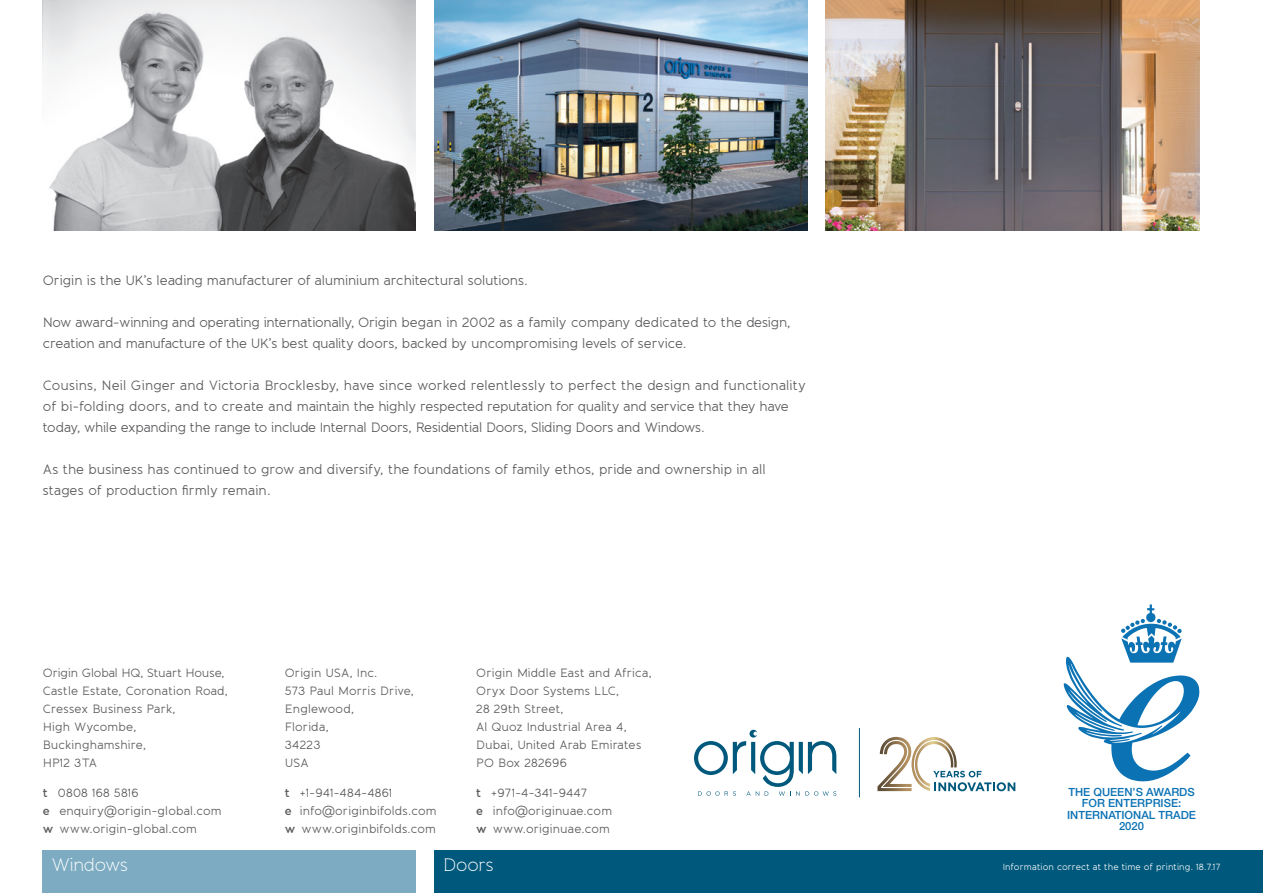
<style>
.page{position:relative;width:1263px;height:893px;background:#fff}
.page>*{position:absolute;margin:0;border:0;box-sizing:border-box;transform-origin:0 0}
.t1{font:300 18px "Banda";letter-spacing:-.02em;color:#fff}
.t2{font:13.5px/21px "Banda";letter-spacing:-.01em;color:#57585a}
.t3{font:12px/18px "Banda";letter-spacing:.01em;color:#57585a}
.t4{font:500 11.25px/11.2px "Helvetica Neue LT Pro";color:#0b72b4;text-align:center}
.t5{font:9px "Banda";letter-spacing:.01em;color:#fff}
.s1{font-weight:600}
</style>
<div class="page">
<div style="left:435px;top:850px;width:828px;height:43px;background:#00597c"></div>
<div style="left:43px;top:850px;width:373px;height:43px;background:#7dacc2"></div>
<svg style="left:1064px;top:604px;width:135px;height:177px"></svg>
<svg style="left:694px;top:730px;width:142px;height:66px"></svg>
<hr style="left:859px;top:728px;width:1px;height:69px;background:#00597c">
<svg style="left:877px;top:737px;width:138px;height:54px"></svg>
<img style="left:434px;top:0;width:374px;height:231px">
<img style="left:826px;top:0;width:373px;height:231px">
<img style="left:43px;top:0;width:372px;height:231px">
<p class="t2" style="left:43px;top:270px;width:486px">Origin is the UK’s leading manufacturer of aluminium architectural solutions.</p>
<p class="t2" style="left:43px;top:312px;width:749px">Now award-winning and operating internationally, Origin began in 2002 as a family company dedicated to the design, creation and manufacture of the UK’s best quality doors, backed by uncompromising levels of service.</p>
<p class="t2" style="left:43px;top:375px;width:765px">Cousins, Neil Ginger and Victoria Brocklesby, have since worked relentlessly to perfect the design and functionality of bi-folding doors, and to create and maintain the highly respected reputation for quality and service that they have today, while expanding the range to include Internal Doors, Residential Doors, Sliding Doors and Windows.</p>
<p class="t2" style="left:43px;top:459px;width:724px">As the business has continued to grow and diversify, the foundations of family ethos, pride and ownership in all stages of production firmly remain.</p>
<p class="t3" style="left:43px;top:663px;width:187px">Origin Global HQ, Stuart House,<br>Castle Estate, Coronation Road,<br>Cressex Business Park,<br>High Wycombe,<br>Buckinghamshire,<br>HP12 3TA</p>
<p class="t3" style="left:43px;top:783px;width:180px"><span class="s1">t</span> 0808 168 5816<br><span class="s1">e</span> enquiry@origin-global.com <span class="s1">w</span> www.origin-global.com</p>
<p class="t3" style="left:285px;top:663px;width:131px">Origin USA, Inc.<br>573 Paul Morris Drive,<br>Englewood,<br>Florida,<br>34223<br>USA</p>
<p class="t3" style="left:285px;top:783px;width:153px"><span class="s1">t</span> +1-941-484-4861<br><span class="s1">e</span> info@originbifolds.com <span class="s1">w</span> www.originbifolds.com</p>
<p class="t3" style="left:476px;top:663px;width:177px">Origin Middle East and Africa,<br>Oryx Door Systems LLC,<br>28 29th Street,<br>Al Quoz Industrial Area 4,<br>Dubai, United Arab Emirates<br>PO Box 282696</p>
<p class="t3" style="left:476px;top:783px;width:137px"><span class="s1">t</span> +971-4-341-9447<br><span class="s1">e</span> info@originuae.com <span class="s1">w</span> www.originuae.com</p>
<p class="t4" style="left:1067px;top:786px;width:130px">THE QUEEN’S AWARDS<br>FOR ENTERPRISE:<br>INTERNATIONAL TRADE<br>2020</p>
<h1 class="t1" style="left:51px;top:853px;width:78px">Windows</h1>
<h1 class="t1" style="left:443px;top:853px;width:52px">Doors</h1>
<p class="t5" style="left:970px;top:862px;width:251px">Information correct at the time of printing. OFDL_18.168.1</p>
<p class="t5" style="left:1003px;top:862px;width:219px">Information correct at the time of printing. 18.7.17</p>
</div>
